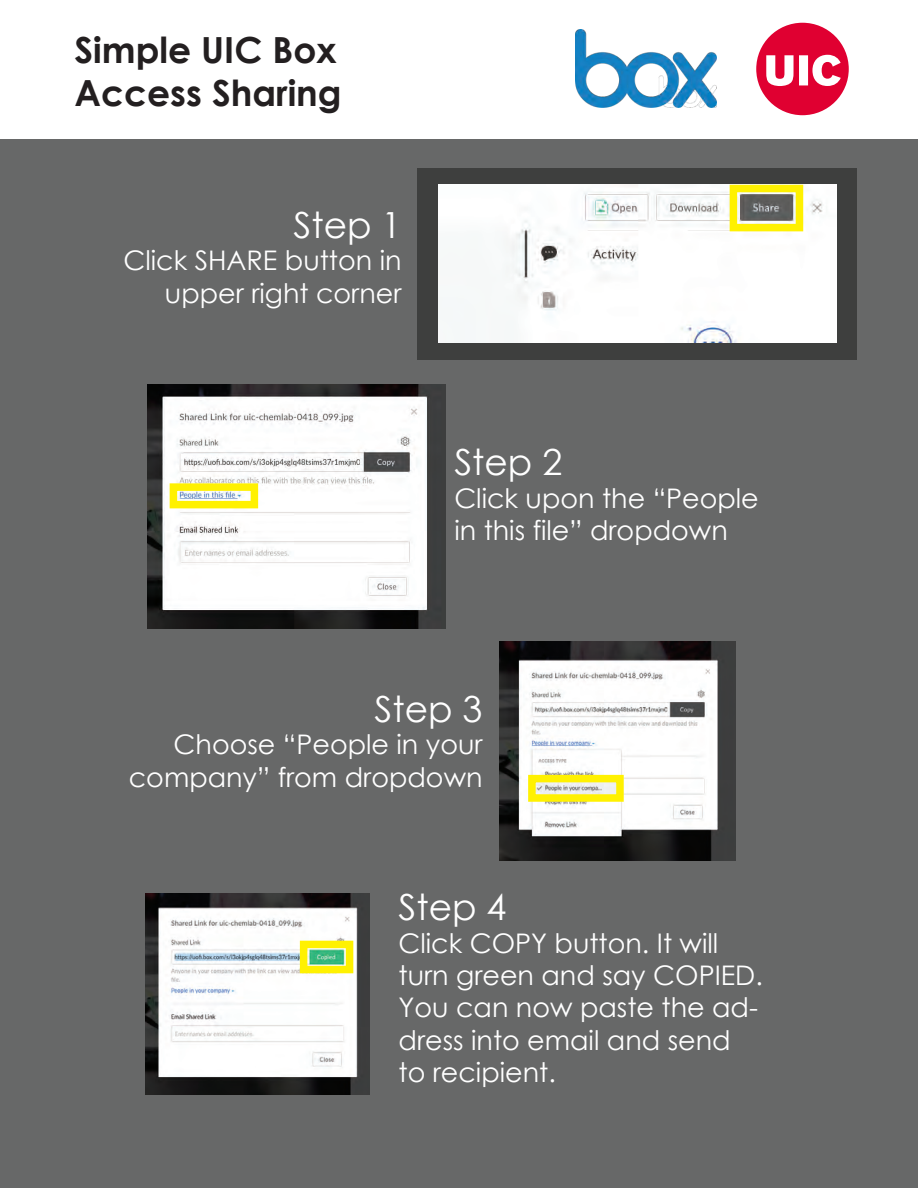
<style>
.page{position:relative;width:918px;height:1188px;background:#fff}
.page>*{position:absolute;margin:0;border:0;box-sizing:border-box;transform-origin:0 0}
.t1{font:700 36px/43.2px "Century Gothic";color:#231f20}
.t2{font:36px "Century Gothic";color:#fff}
.t3{font:27px/32.4px "Century Gothic";color:#fff;text-align:right}
</style>
<div class="page">
<div style="left:0;top:140px;width:918px;height:1048px;background:#676868"></div>
<div style="left:417px;top:168px;width:439px;height:192px;background:#3e3f3e"></div>
<img style="left:439px;top:185px;width:398px;height:158px">
<img style="left:148px;top:385px;width:297px;height:244px">
<img style="left:146px;top:894px;width:223px;height:200px">
<img style="left:500px;top:642px;width:236px;height:219px">
<svg style="left:756px;top:23px;width:93px;height:92px"></svg>
<img style="left:576px;top:30px;width:141px;height:77px">
<div style="left:170px;top:483px;width:88px;height:25px;border:8px solid #fff101"></div>
<div style="left:528px;top:775px;width:96px;height:27px;border:8px solid #fff101"></div>
<div style="left:730px;top:185px;width:73px;height:46px;border:8px solid #fff101"></div>
<div style="left:300px;top:941px;width:53px;height:32px;border:8px solid #fff101"></div>
<h1 class="t1" style="left:75px;top:26px;width:269px">Simple UIC Box<br>Access Sharing</h1>
<h1 class="t2" style="left:294px;top:200px;width:109px">Step 1</h1>
<p class="t3" style="left:123px;top:244px;width:280px">Click SHARE button in upper right corner</p>
<h1 class="t2" style="left:454px;top:437px;width:109px">Step 2</h1>
<p class="t3" style="left:454px;top:481px;width:306px;text-align:left">Click upon the “People in this file” dropdown</p>
<h1 class="t2" style="left:375px;top:684px;width:110px">Step 3</h1>
<p class="t3" style="left:129px;top:728px;width:355px">Choose “People in your company” from dropdown</p>
<h1 class="t2" style="left:399px;top:882px;width:110px">Step 4</h1>
<p class="t3" style="left:399px;top:926px;width:366px;text-align:left">Click COPY button. It will turn green and say COPIED.<br>You can now paste the ad&shy;dress into email and send to recipient.</p>
</div>
